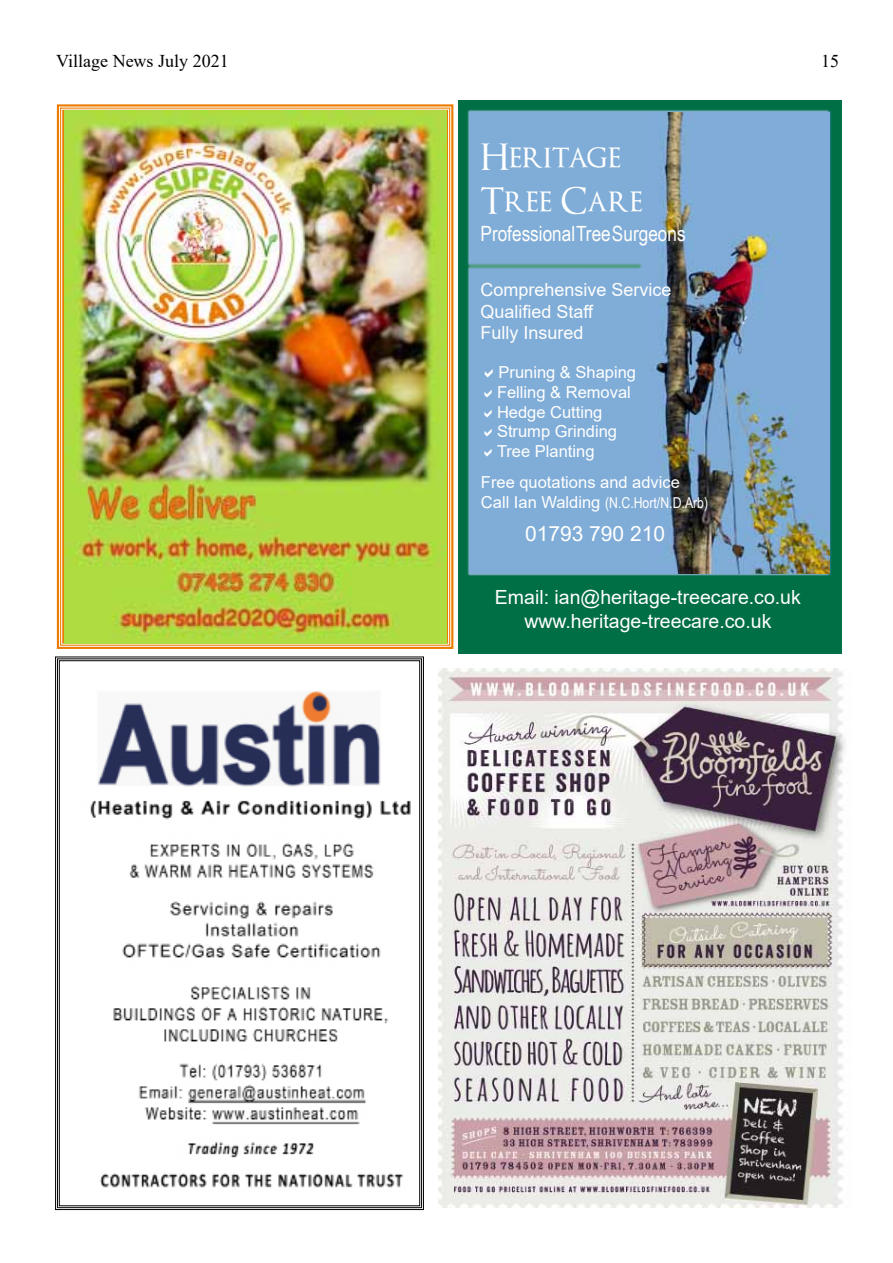
<style>
.page{position:relative;width:893px;height:1263px;background:#fff}
.page>*{position:absolute;margin:0;border:0;box-sizing:border-box;transform-origin:0 0}
.t1{font:36px/43.2px "Optimus Princeps";color:#fff}
.t2{font:21px "Arial Narrow";color:#fffffd}
.t3{font:21px "Arial";color:#fff}
.t4{font:19.5px/23.4px "Arial";color:#fff;text-align:center}
.t5{font:18px/21.6px "Arial";color:#fefefe}
.t6{font:18px "Times New Roman";color:#000}
.t7{font:16.5px/19.8px "Arial";color:#fff}
.t8{font:15px "Arial Narrow";color:#fff}
.s1{font-family:"Arial";font-size:16.5px}
</style>
<div class="page">
<svg style="left:56px;top:104px;width:398px;height:545px;background:#ecb15e"></svg>
<img style="left:65px;top:111px;width:382px;height:532px">
<svg style="left:55px;top:656px;width:369px;height:554px"></svg>
<img style="left:458px;top:100px;width:383px;height:553px">
<img style="left:643px;top:112px;width:186px;height:461px">
<img style="left:439px;top:668px;width:407px;height:539px">
<svg style="left:485px;top:369px;width:8px;height:8px"></svg>
<svg style="left:485px;top:389px;width:7px;height:8px"></svg>
<svg style="left:485px;top:409px;width:7px;height:8px"></svg>
<svg style="left:485px;top:429px;width:7px;height:8px"></svg>
<svg style="left:485px;top:449px;width:7px;height:8px"></svg>
<p class="t6" style="left:56px;top:49px;width:174px">Village News July 2021</p>
<p class="t6" style="left:821px;top:49px;width:19px">15</p>
<h1 class="t1" style="left:480px;top:138px;width:164px">Heritage<br>Tree Care</h1>
<p class="t2" style="left:480px;top:218px;width:207px">Professional Tree Surgeons</p>
<p class="t5" style="left:480px;top:279px;width:193px">Comprehensive Service<br>Qualified Staff<br>Fully Insured</p>
<p class="t7" style="left:497px;top:362px;width:141px">Pruning &amp; Shaping<br>Felling &amp; Removal<br>Hedge Cutting<br>Strump Grinding<br>Tree Planting</p>
<p class="t7" style="left:481px;top:472px;width:201px">Free quotations and advice</p>
<p class="t8" style="left:481px;top:492px;width:229px"><span class="s1">Call Ian Walding</span> (N.C.Hort/N.D.Arb)</p>
<p class="t3" style="left:525px;top:519px;width:142px">01793 790 210</p>
<p class="t4" style="left:495px;top:585px;width:307px">Email: ian@heritage-treecare.co.uk www.heritage-treecare.co.uk</p>
</div>
